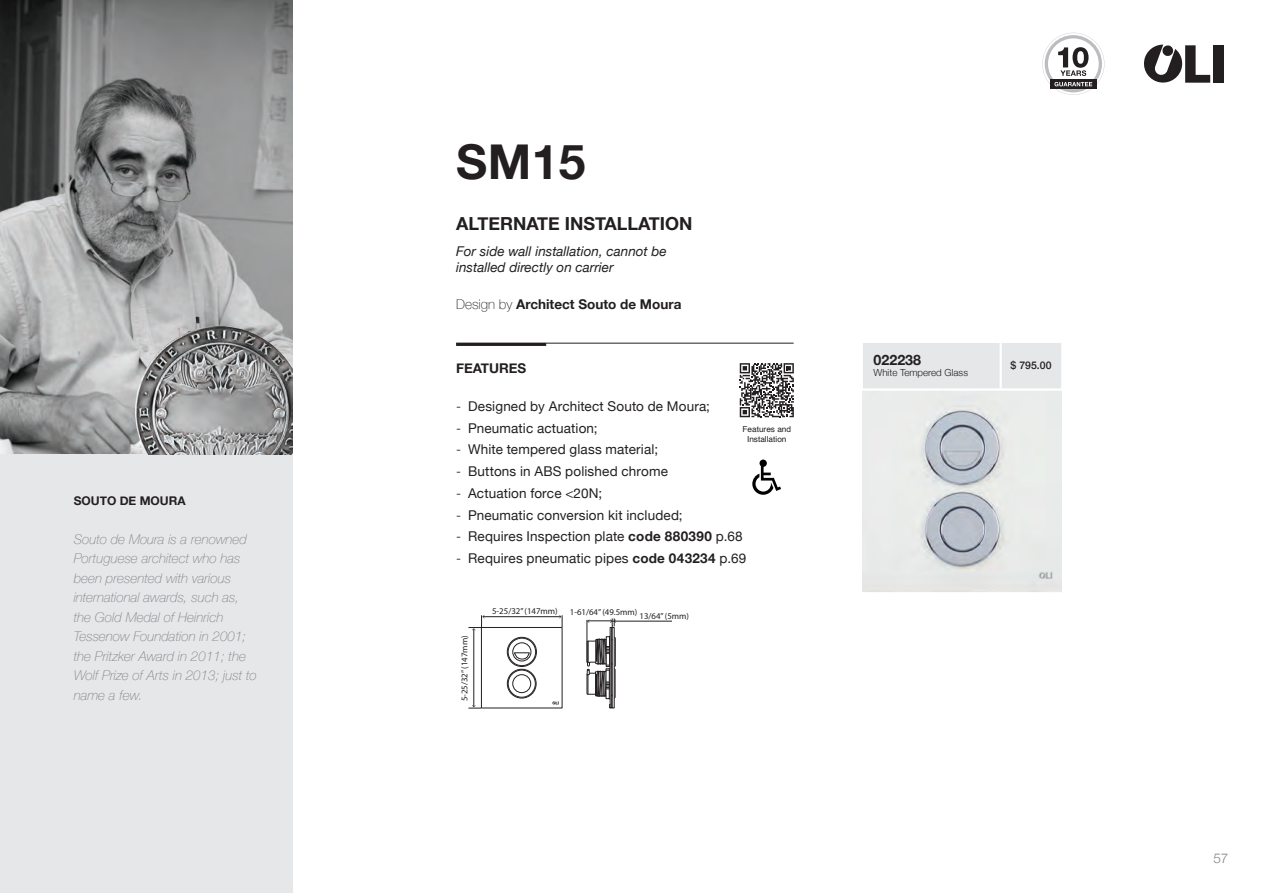
<style>
.page{position:relative;width:1263px;height:893px;background:#fff}
.page>*{position:absolute;margin:0;border:0;box-sizing:border-box;transform-origin:0 0}
.t1{font:700 48px "Helvetica Neue";color:#231f20}
.t2{font:700 18px "Helvetica Neue";color:#231f20}
.nota__pequeno{font:700 14.25px "Helvetica Neue";color:#231f20}
.t3{font:13.5px "Helvetica Neue";letter-spacing:.01em;color:#231f20}
.Texto_corrido{font:italic 100 13.5px/19.5px "Helvetica Neue";color:#808285}
.t4{font:italic 13.5px/16.2px "Helvetica Neue";color:#231f20}
.Texto_corrido_final{font:700 13.5px "Helvetica Neue";color:#231f20}
.TITULO_GRD_SIS_2019_PT{font:700 13.5px "Helvetica Neue";color:#231f20}
.t5{font:300 13.5px "Helvetica Neue";color:#808285}
.TITULO_GRD_SIS_2019_PT-2{font:700 12px "Helvetica Neue";color:#231f20}
.nota__pequeno-2{font:500 10.5px "Helvetica Neue";color:#231f20}
.nota__pequeno-3{font:300 9.75px "Helvetica Neue";color:#231f20}
.t6{font:8.85px "Myriad Pro";color:#231f20}
.t7{font:8.25px/9.9px "Helvetica";color:#231f20;text-align:center}
.s1{font-weight:100}
.s2{font-weight:300}
.s3{font-weight:700}
</style>
<div class="page">
<svg style="left:1144px;top:45px;width:66px;height:38px"></svg>
<div style="left:1213px;top:45px;width:11px;height:38px;background:#231f20"></div>
<img style="left:863px;top:392px;width:198px;height:200px">
<svg style="left:862px;top:343px;width:200px;height:49px;background:#e7e8ea"></svg>
<div style="left:508px;top:670px;width:27px;height:27px;border:1px solid #231f20;border-radius:50%"></div>
<div style="left:512px;top:674px;width:19px;height:19px;border:1px solid #231f20;border-radius:50%"></div>
<div style="left:507px;top:669px;width:29px;height:29px;border:1px solid #231f20;border-radius:50%"></div>
<div style="left:508px;top:638px;width:28px;height:28px;border:1px solid #231f20;border-radius:50%"></div>
<div style="left:512px;top:642px;width:19px;height:19px;border:1px solid #231f20;border-radius:50%"></div>
<div style="left:507px;top:637px;width:30px;height:30px;border:1px solid #231f20;border-radius:50%"></div>
<svg style="left:514px;top:652px;width:16px;height:7px"></svg>
<div style="left:481px;top:627px;width:81px;height:81px;border:1px solid #231f20"></div>
<div style="left:612px;top:627px;width:2px;height:81px;border:1px solid #231f20"></div>
<div style="left:610px;top:627px;width:2px;height:81px;border:1px solid #231f20"></div>
<svg style="left:586px;top:635px;width:30px;height:73px"></svg>
<hr style="left:483px;top:616px;width:78px;height:1px;background:#231f20">
<svg style="left:559px;top:615px;width:4px;height:12px"></svg>
<hr style="left:473px;top:629px;width:1px;height:78px;background:#231f20">
<svg style="left:468px;top:705px;width:13px;height:4px"></svg>
<svg style="left:468px;top:615px;width:16px;height:15px"></svg>
<svg style="left:552px;top:701px;width:7px;height:4px"></svg>
<hr style="left:612px;top:621px;width:60px;height:1px;background:#231f20">
<hr style="left:587px;top:620px;width:1px;height:42px;background:#231f20">
<svg style="left:587px;top:618px;width:29px;height:10px"></svg>
<hr style="left:456px;top:343px;width:338px;height:1px;background:#231f20">
<hr style="left:456px;top:343px;width:90px;height:3px;background:#231f20">
<svg style="left:740px;top:363px;width:54px;height:54px"></svg>
<img style="left:0;top:0;width:293px;height:454px">
<div style="left:0;top:454px;width:293px;height:439px;background:#e6e7e9"></div>
<img style="left:136px;top:327px;width:157px;height:127px">
<svg style="left:752px;top:460px;width:29px;height:35px"></svg>
<svg style="left:1042px;top:33px;width:62px;height:62px"></svg>
<p class="TITULO_GRD_SIS_2019_PT-2" style="left:74px;top:491px;width:114px">SOUTO DE MOURA</p>
<p class="Texto_corrido" style="left:74px;top:529px;width:184px">Souto de Moura is a renowned<br>Portuguese architect who has been presented with various international awards, such as, the Gold Medal of Heinrich<br>Tessenow Foundation in 2001; the Pritzker Award in 2011; the<br>Wolf Prize of Arts in 2013; just to name a few.</p>
<p class="t1" style="left:456px;top:125px;width:131px">SM15</p>
<p class="t2" style="left:456px;top:210px;width:238px">ALTERNATE INSTALLATION</p>
<p class="t4" style="left:456px;top:244px;width:212px">For side wall installation, cannot be installed directly on carrier</p>
<p class="Texto_corrido_final" style="left:456px;top:294px;width:227px"><span class="s1">Design by</span> Architect Souto de Moura</p>
<p class="TITULO_GRD_SIS_2019_PT" style="left:456px;top:358px;width:72px">FEATURES</p>
<p class="t3" style="left:456px;top:396px;width:255px"><span class="s2">-</span> Designed by Architect Souto de Moura;</p>
<p class="t3" style="left:456px;top:418px;width:143px"><span class="s2">-</span> Pneumatic actuation;</p>
<p class="t3" style="left:456px;top:440px;width:203px"><span class="s2">-</span> White tempered glass material;</p>
<p class="t3" style="left:456px;top:462px;width:213px"><span class="s2">-</span> Buttons in ABS polished chrome</p>
<p class="t3" style="left:456px;top:483px;width:148px"><span class="s2">-</span> Actuation force &lt;20N;</p>
<p class="t3" style="left:456px;top:505px;width:228px"><span class="s2">-</span> Pneumatic conversion kit included;</p>
<p class="t3" style="left:456px;top:527px;width:288px"><span class="s2">-</span> Requires Inspection plate <span class="s3">code 880390</span> p.68</p>
<p class="t3" style="left:456px;top:549px;width:292px"><span class="s2">-</span> Requires pneumatic pipes <span class="s3">code 043234</span> p.69</p>
<p class="t7" style="left:742px;top:425px;width:50px">Features and<br>Installation</p>
<p class="t6" style="left:459px;top:701px;width:67px;rotate:-90deg">5-25/32” (147mm)</p>
<p class="t6" style="left:492px;top:606px;width:67px">5-25/32” (147mm)</p>
<p class="t6" style="left:570px;top:607px;width:121px">1-61/64” (49.5mm) 13/64” (5mm)</p>
<p class="nota__pequeno" style="left:873px;top:349px;width:49px">022238</p>
<p class="nota__pequeno-3" style="left:873px;top:365px;width:96px">White Tempered Glass</p>
<p class="nota__pequeno-2" style="left:1011px;top:357px;width:42px">$ 795.00</p>
<p class="t5" style="left:1213px;top:847px;width:17px">57</p>
</div>
